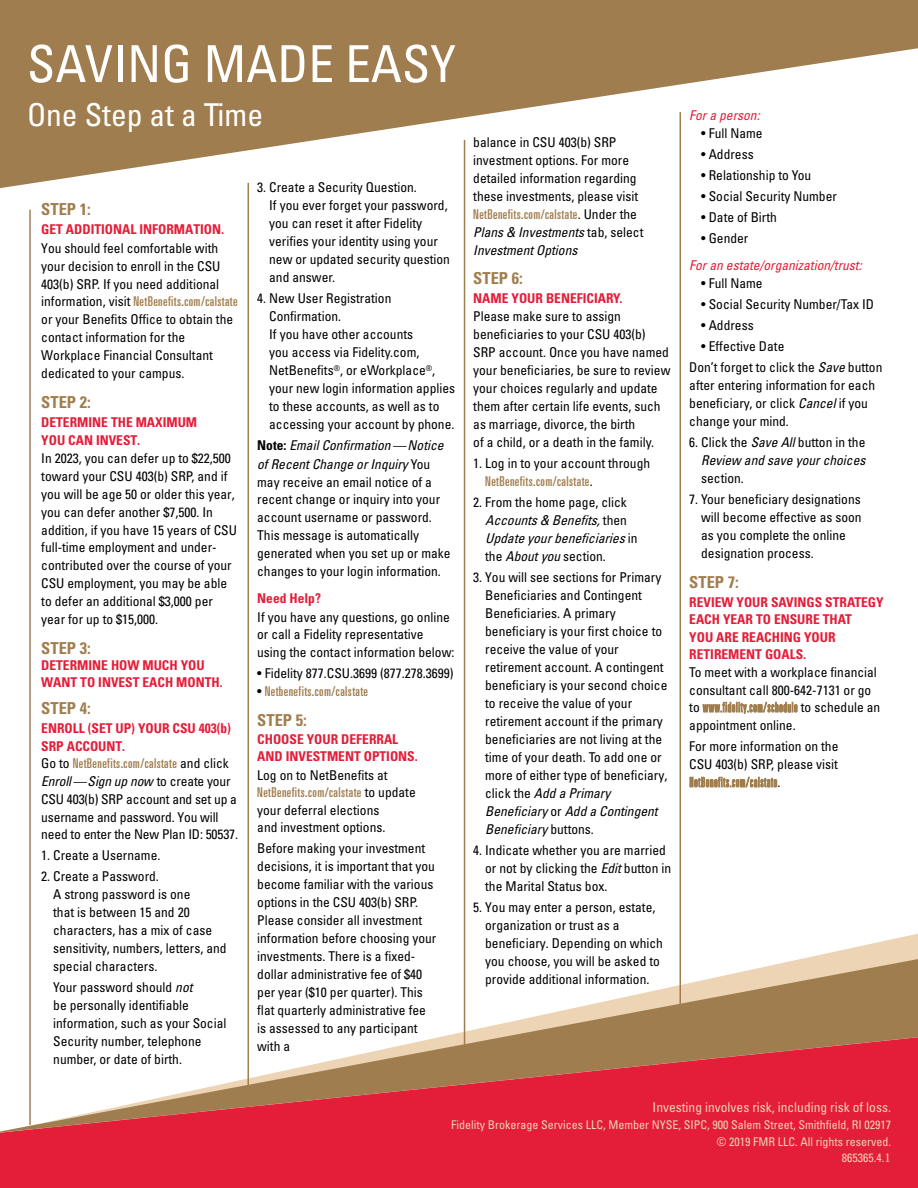
<style>
.page{position:relative;width:918px;height:1188px;background:#fff}
.page>*{position:absolute;margin:0;border:0;box-sizing:border-box;transform-origin:0 0}
.t1{font:condensed 51px "Univers";color:#fff}
.t2{font:condensed 31.5px "Univers";color:#fff}
.t3{font:700 condensed 16.5px "Univers";color:#a07d4e}
.t4{font:condensed 13.5px/18px "Univers";color:#000}
.t5{font:italic condensed 13.5px/18px "Univers";color:#000}
.t6{font:700 condensed 13.5px/16.5px "Univers";color:#e41d38}
.t7{font:italic condensed 13.5px/18px "Univers";color:#000;text-align:justify}
.t8{font:condensed 13.5px "Univers";color:#ecd4b4}
.t9{font:italic condensed 13.5px "Univers";color:#e41d38}
.t10{font:ultra-condensed 13.5px "Univers";letter-spacing:.03em;color:#a07d4e}
.t11{font:condensed 12px/16.5px "Univers";color:#ecd4b4;text-align:right}
.s1{font-weight:700;color:#e41d38}
.s2{font-stretch:ultra-condensed;color:#a07d4e}
.s3{font-style:italic}
.s4{font-weight:700}
.s5{font-stretch:condensed;color:#000}
.s6{font-style:normal}
.s7{font-style:inherit}
.s8{font-family:"Univers LTW04 49 Light Ult Cond";font-stretch:normal;color:#a07d4e}
.s9{font-family:"Minion Pro";font-stretch:normal;font-size:13.5px}
</style>
<div class="page">
<svg style="left:0;top:0;width:918px;height:188px;fill:#a07d4e"></svg>
<svg style="left:247px;top:934px;width:671px;height:25px"></svg>
<svg style="left:247px;top:959px;width:671px;height:78px"></svg>
<svg style="left:0;top:1037px;width:918px;height:151px;background:#de505b"></svg>
<hr style="left:248px;top:183px;width:1px;height:924px;background:#a07d4e">
<hr style="left:464px;top:140px;width:1px;height:917px;background:#a07d4e">
<hr style="left:680px;top:112px;width:1px;height:904px;background:#a07d4e">
<hr style="left:29px;top:210px;width:2px;height:915px;background:#a07d4e">
<h1 class="t1" style="left:27px;top:32px;width:430px">SAVING MADE EASY</h1>
<h2 class="t2" style="left:27px;top:94px;width:238px">One Step at a Time</h2>
<p class="t3" style="left:41px;top:199px;width:51px">STEP 1:</p>
<p class="t4" style="left:41px;top:220px;width:198px"><span class="s1">GET ADDITIONAL INFORMATION.<br></span>You should feel comfortable with your decision to enroll in the CSU 403(b) SRP. If you need additional information, visit <span class="s2">NetBenefits.com/calstate </span>or your Benefts Offce to obtain the contact information for the Workplace Financial Consultant dedicated to your campus.</p>
<p class="t3" style="left:41px;top:392px;width:51px">STEP 2:</p>
<p class="t4" style="left:41px;top:413px;width:197px"><span class="s1">DETERMINE THE MAXIMUM<br>YOU CAN INVEST.<br></span>In 2023, you can defer up to $22,500 toward your CSU 403(b) SRP, and if you will be age 50 or older this year, you can defer another $7,500. In addition, if you have 15 years of CSU full-time employment and under&shy;contributed over the course of your<br>CSU employment, you may be able to defer an additional $3,000 per year for up to $15,000.</p>
<p class="t3" style="left:41px;top:638px;width:51px">STEP 3:</p>
<p class="t6" style="left:41px;top:657px;width:183px">DETERMINE HOW MUCH YOU<br>WANT TO INVEST EACH MONTH.</p>
<p class="t3" style="left:41px;top:698px;width:51px">STEP 4:</p>
<p class="t4" style="left:41px;top:719px;width:198px"><span class="s1">ENROLL (SET UP) YOUR CSU 403(b)<br>SRP ACCOUNT.<br></span>Go to <span class="s2">NetBenefits.com/calstate</span> and click<br><span class="s3">Enroll — Sign up now</span> to create your<br>CSU 403(b) SRP account and set up a username and password. You will need to enter the New Plan ID: 50537.</p>
<p class="t4" style="left:41px;top:846px;width:121px">1. Create a Username.</p>
<p class="t4" style="left:53px;top:867px;width:175px;text-indent:-12px">2. Create a Password.<br>A strong password is one<br>that is between 15 and 20 characters, has a mix of case sensitivity, numbers, letters, and special characters.</p>
<p class="t4" style="left:53px;top:978px;width:175px">Your password should <span class="s3">not<br></span>be personally identifable information, such as your Social<br>Security number, telephone number, or date of birth.</p>
<p class="t4" style="left:269px;top:178px;width:182px;text-indent:-12px">3. Create a Security Question.<br>If you ever forget your password, you can reset it after Fidelity verifes your identity using your new or updated security question and answer.</p>
<p class="t4" style="left:269px;top:289px;width:187px;text-indent:-12px">4. New User Registration<br>Confrmation.<br>If you have other accounts<br>you access via Fidelity.com,<br>NetBenefts<sup>®</sup>, or eWorkplace<sup>®</sup>, your new login information applies to these accounts, as well as to accessing your account by phone.</p>
<p class="t4" style="left:257px;top:436px;width:195px"><span class="s4">Note:</span> <span class="s3">Email Confrmation — Notice of Recent Change or Inquiry</span> You may receive an email notice of a recent change or inquiry into your account username or password.<br>This message is automatically generated when you set up or make changes to your login information.</p>
<p class="t4" style="left:257px;top:589px;width:199px"><span class="s1">Need Help?<br></span>If you have any questions, go online or call a Fidelity representative using the contact information below:</p>
<p class="t4" style="left:257px;top:664px;width:198px">• Fidelity 877.CSU.3699 (877.278.3699)</p>
<p class="t10" style="left:257px;top:684px;width:112px"><span class="s5">•</span> Netbenefits.com/calstate</p>
<p class="t3" style="left:257px;top:710px;width:51px">STEP 5:</p>
<p class="t4" style="left:257px;top:730px;width:162px"><span class="s1">CHOOSE YOUR DEFERRAL<br>AND INVESTMENT OPTIONS.<br></span>Log on to NetBenefts at<br><span class="s2">NetBenefits.com/calstate</span> to update your deferral elections<br>and investment options.</p>
<p class="t4" style="left:257px;top:839px;width:181px">Before making your investment decisions, it is important that you become familiar with the various options in the CSU 403(b) SRP.<br>Please consider all investment information before choosing your investments. There is a fxed&shy;dollar administrative fee of $40 per year ($10 per quarter). This fat quarterly administrative fee is assessed to any participant with a</p>
<p class="t4" style="left:473px;top:133px;width:172px">balance in CSU 403(b) SRP investment options. For more detailed information regarding these investments, please visit<br><span class="s2">NetBenefits.com/calstate</span>. Under the<br><span class="s3">Plans &amp; Investments</span> tab, select<br><span class="s3">Investment Options</span></p>
<h2 class="t3" style="left:473px;top:268px;width:51px">STEP 6:</h2>
<p class="t6" style="left:473px;top:290px;width:151px">NAME YOUR BENEFICIARY.</p>
<p class="t4" style="left:473px;top:307px;width:199px">Please make sure to assign benefciaries to your CSU 403(b)<br>SRP account. Once you have named your benefciaries, be sure to review your choices regularly and update them after certain life events, such as marriage, divorce, the birth<br>of a child, or a death in the family.</p>
<p class="t4" style="left:485px;top:454px;width:166px;text-indent:-12px">1. Log in to your account through<br><span class="s2">NetBenefits.com/calstate</span>.</p>
<p class="t5" style="left:485px;top:493px;width:154px;text-indent:-12px"><span class="s6">2. From the home page, click<br></span>Accounts&amp; Benefits,<span class="s6">t h e n<br></span>Updateyourbeneficiaries<span class="s6">i n the</span> <span class="s7">About</span> y<span class="s7">ou</span> <span class="s6">section.</span></p>
<p class="t4" style="left:485px;top:568px;width:184px;text-indent:-12px">3. You will see sections for Primary<br>Benefciaries and Contingent<br>Benefciaries. A primary benefciary is your frst choice to receive the value of your retirement account. A contingent benefciary is your second choice to receive the value of your retirement account if the primary benefciaries are not living at the time of your death. To add one or more of either type of benefciary, click the <span class="s3">Add a Primary<br>Benefciary</span> or <span class="s3">Add a Contingent<br>Benefciary</span> buttons.</p>
<p class="t4" style="left:485px;top:841px;width:187px;text-indent:-12px">4. Indicate whether you are married or not by clicking the <span class="s3">Edit</span> button in the Marital Status box.</p>
<p class="t4" style="left:485px;top:898px;width:179px;text-indent:-12px">5. You may enter a person, estate, organization or trust as a benefciary. Depending on which you choose, you will be asked to provide additional information.</p>
<h3 class="t9" style="left:689px;top:107px;width:72px">For a person:</h3>
<p class="t4" style="left:701px;top:124px;width:63px">• Full Name</p>
<p class="t4" style="left:701px;top:145px;width:54px">• Address</p>
<p class="t4" style="left:701px;top:166px;width:112px">• Relationship to You</p>
<p class="t4" style="left:701px;top:187px;width:137px">• Social Security Number</p>
<p class="t4" style="left:701px;top:208px;width:77px">• Date of Birth</p>
<p class="t4" style="left:701px;top:229px;width:49px">• Gender</p>
<h3 class="t9" style="left:689px;top:257px;width:174px">For an estate/organization/trust:</h3>
<p class="t4" style="left:701px;top:274px;width:63px">• Full Name</p>
<p class="t4" style="left:701px;top:295px;width:174px">• Social Security Number/Tax ID</p>
<p class="t4" style="left:701px;top:316px;width:54px">• Address</p>
<p class="t4" style="left:701px;top:337px;width:85px">• Effective Date</p>
<p class="t4" style="left:689px;top:358px;width:195px">Don’t forget to click the <span class="s3">Save</span> button after entering information for each benefciary, or click <span class="s3">Cancel</span> if you change your mind.</p>
<p class="t7" style="left:701px;top:433px;width:166px;text-indent:-12px"><span class="s6">6. Click the</span> Save All <span class="s6">button in the </span>Review and save your choices <span class="s6">section.</span></p>
<p class="t4" style="left:701px;top:490px;width:162px;text-indent:-12px">7. Your benefciary designations will become effective as soon as you complete the online designation process.</p>
<p class="t3" style="left:689px;top:572px;width:51px">STEP 7:</p>
<p class="t4" style="left:689px;top:593px;width:196px;line-height:17.5px"><span class="s1">REVIEW YOUR SAVINGS STRATEGY<br>EACH YEAR TO ENSURE THAT<br>YOU ARE REACHING YOUR<br>RETIREMENT GOALS.<br></span>To meet with a workplace financial consultant call 800-642-7131 or go to <span class="s8">www.fidelity.com/schedule</span> to schedule an appointment online.</p>
<p class="t4" style="left:689px;top:737px;width:151px;text-align:justify">For more information on the CSU 403(b) SRP, please visit <span class="s8">NetBenefits.com/calstate</span>.</p>
<p class="t8" style="left:653px;top:1099px;width:240px">Investing involves risk, including risk of loss.</p>
<p class="t11" style="left:451px;top:1116px;width:441px">Fidelity Brokerage Services LLC, Member NYSE, SIPC, 900 Salem Street, Smithfeld, RI 02917 © 2019 FMR LLC. All rights reserved.<br>865365.4.<span class="s9">1</span></p>
</div>
